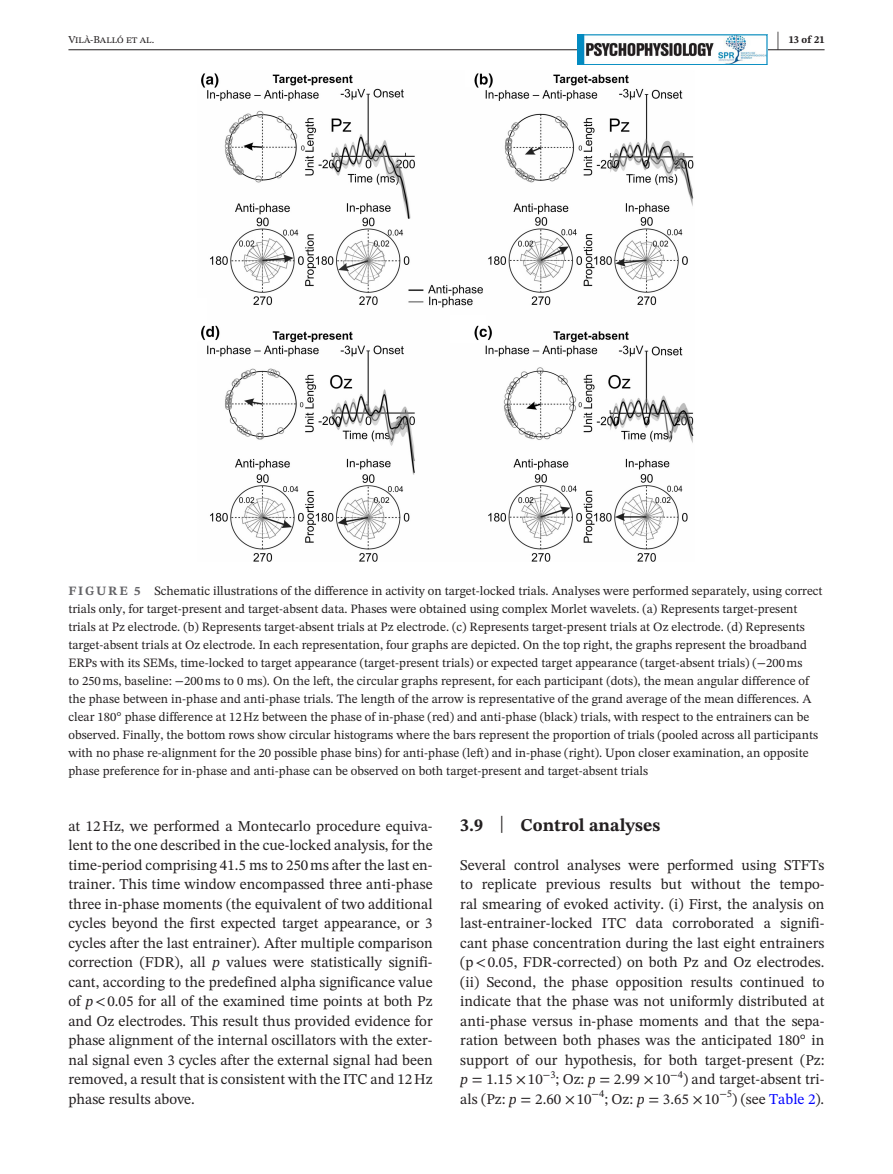
<style>
.page{position:relative;width:893px;height:1174px;background:#fff}
.page>*{position:absolute;margin:0;border:0;box-sizing:border-box;transform-origin:0 0}
.t1{font:700 21px "STIX Two Text";color:#231f20;scale:.42 1}
.t2{font:700 18px "STIX Two Text";color:#231f20}
.t3{font:15px/19.5px "STIX Two Text";color:#231f20;text-align:justify}
.t4{font:12.75px/18px "STIX Two Text";color:#231f20}
.t5{font:10.5px "STIX Two Text";color:#231f20}
.t6{font:700 10.5px "STIX Two Text";color:#231f20}
.s1{font-weight:700;color:#636366}
.s2{font-style:italic}
.s3{font-weight:400;font-size:23.7px}
.s4{color:#00f}
</style>
<div class="page">
<hr style="left:68px;top:49px;width:756px;height:1px;background:#231f20">
<img style="left:579px;top:37px;width:186px;height:26px">
<div style="left:577px;top:35px;width:190px;height:30px;border:1px solid #028bc1"></div>
<img style="left:201px;top:73px;width:493px;height:489px">
<h1 class="t1" style="left:777px;top:24px;width:8px">|</h1>
<p class="t5" style="left:68px;top:32px;width:87px">Vilà-Balló et al.</p>
<p class="t6" style="left:789px;top:32px;width:37px">13 of 21</p>
<p class="t4" style="left:68px;top:581px;width:756px"><span class="s1">FIGURE 5</span> Schematic illustrations of the difference in activity on target-locked trials. Analyses were performed separately, using correct trials only, for target-present and target-absent data. Phases were obtained using complex Morlet wavelets. (a) Represents target-present trials at Pz electrode. (b) Represents target-absent trials at Pz electrode. (c) Represents target-present trials at Oz electrode. (d) Represents target-absent trials at Oz electrode. In each representation, four graphs are depicted. On the top right, the graphs represent the broadband ERPs with its SEMs, time-locked to target appearance (target-present trials) or expected target appearance (target-absent trials) (−200ms<br>to 250ms, baseline: −200ms to 0 ms). On the left, the circular graphs represent, for each participant (dots), the mean angular difference of the phase between in-phase and anti-phase trials. The length of the arrow is representative of the grand average of the mean differences. A clear 180° phase difference at 12Hz between the phase of in-phase (red) and anti-phase (black) trials, with respect to the entrainers can be observed. Finally, the bottom rows show circular histograms where the bars represent the proportion of trials (pooled across all participants with no phase re-alignment for the 20 possible phase bins) for anti-phase (left) and in-phase (right). Upon closer examination, an opposite phase preference for in-phase and anti-phase can be observed on both target-present and target-absent trials</p>
<p class="t3" style="left:68px;top:816px;width:366px">at 12Hz, we performed a Montecarlo procedure equiva&shy;lent to the one described in the cue-locked analysis, for the time-period comprising 41.5 ms to 250ms after the last en&shy;trainer. This time window encompassed three anti-phase three in-phase moments (the equivalent of two additional cycles beyond the first expected target appearance, or 3 cycles after the last entrainer). After multiple comparison correction (FDR), all <span class="s2">p</span> values were statistically signifi&shy;cant, according to the predefined alpha significance value of <span class="s2">p</span>&lt;0.05 for all of the examined time points at both Pz and Oz electrodes. This result thus provided evidence for phase alignment of the internal oscillators with the exter&shy;nal signal even 3 cycles after the external signal had been removed, a result that is consistent with the ITC and 12Hz phase results above.</p>
<p class="t2" style="left:460px;top:812px;width:201px">3.9 <span class="s3">|</span> Control analyses</p>
<p class="t3" style="left:460px;top:855px;width:366px">Several control analyses were performed using STFTs to replicate previous results but without the tempo&shy;ral smearing of evoked activity. (i) First, the analysis on last-entrainer-locked ITC data corroborated a signifi&shy;cant phase concentration during the last eight entrainers (p&lt;0.05, FDR-corrected) on both Pz and Oz electrodes. (ii) Second, the phase opposition results continued to indicate that the phase was not uniformly distributed at anti-phase versus in-phase moments and that the sepa&shy;ration between both phases was the anticipated 180° in support of our hypothesis, for both target-present (Pz: <span class="s2">p</span> = 1.15 ×10</p>
<p class="t5" style="left:670px;top:1066px;width:14px">−4</p>
<p class="t3" style="left:683px;top:1069px;width:143px">) and target-absent tri-</p>
<p class="t5" style="left:543px;top:1066px;width:14px">−3</p>
<p class="t3" style="left:556px;top:1069px;width:116px">; Oz: <span class="s2">p</span> = 2.99 ×10</p>
<p class="t3" style="left:460px;top:1089px;width:133px">als (Pz: <span class="s2">p</span> = 2.60 ×10</p>
<p class="t5" style="left:592px;top:1086px;width:14px">−4</p>
<p class="t3" style="left:604px;top:1089px;width:116px">; Oz: <span class="s2">p</span> = 3.65 ×10</p>
<p class="t5" style="left:719px;top:1086px;width:14px">−5</p>
<p class="t3" style="left:732px;top:1089px;width:94px">) (see <span class="s4">Table 2</span>).</p>
</div>
